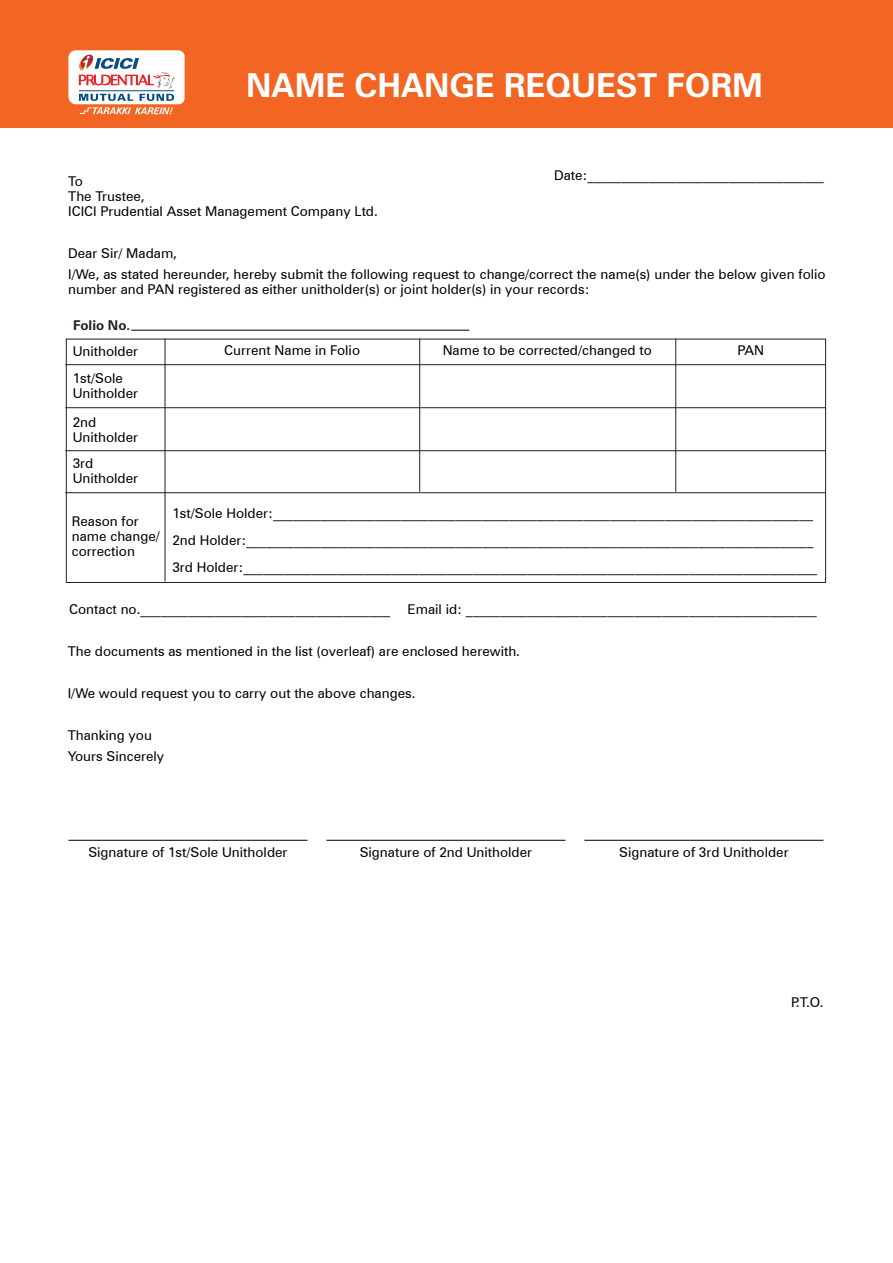
<style>
.page{position:relative;width:893px;height:1263px;background:#fff}
.page>*{position:absolute;margin:0;border:0;box-sizing:border-box;transform-origin:0 0}
.t1{font:700 33px "Zurich BT";color:#fff}
.t2{font:13.5px/15px "Zurich BT";color:#010101}
.t3{font:700 13.5px "Zurich BT";color:#231f20}
</style>
<div class="page">
<div style="left:0;top:0;width:893px;height:128px;background:#f26522"></div>
<svg style="left:68px;top:50px;width:117px;height:64px;background:#e3cac5"></svg>
<div style="left:66px;top:339px;width:760px;height:244px;border:1px solid #231f20"></div>
<hr style="left:419px;top:338px;width:1px;height:154px;background:#231f20">
<hr style="left:165px;top:338px;width:1px;height:243px;background:#231f20">
<hr style="left:675px;top:338px;width:1px;height:154px;background:#231f20">
<hr style="left:65px;top:364px;width:761px;height:1px;background:#231f20">
<hr style="left:65px;top:407px;width:761px;height:1px;background:#231f20">
<hr style="left:65px;top:450px;width:761px;height:1px;background:#231f20">
<hr style="left:65px;top:492px;width:761px;height:1px;background:#231f20">
<hr style="left:68px;top:840px;width:239px;height:1px;background:#010101">
<hr style="left:326px;top:840px;width:239px;height:1px;background:#010101">
<hr style="left:584px;top:840px;width:239px;height:1px;background:#010101">
<hr style="left:131px;top:330px;width:338px;height:1px;background:#010101">
<h1 class="t1" style="left:246px;top:65px;width:518px">NAME CHANGE REQUEST FORM</h1>
<p class="t2" style="left:554px;top:168px;width:271px">Date:___________________________________</p>
<p class="t2" style="left:68px;top:173px;width:311px">To<br>The Trustee,<br>ICICI Prudential Asset Management Company Ltd.</p>
<p class="t2" style="left:68px;top:242px;width:759px;line-height:21px">Dear Sir/ Madam,<br>I/We, as stated hereunder, hereby submit the following request to change/correct the name(s) under the below given folio</p>
<p class="t2" style="left:68px;top:281px;width:523px">number and PAN registered as either unitholder(s) or joint holder(s) in your records:</p>
<p class="t3" style="left:73px;top:316px;width:59px">Folio No.</p>
<p class="t2" style="left:73px;top:344px;width:67px">Unitholder</p>
<p class="t2" style="left:73px;top:371px;width:67px">1st/Sole<br>Unitholder</p>
<p class="t2" style="left:224px;top:343px;width:137px">Current Name in Folio</p>
<p class="t2" style="left:443px;top:343px;width:211px">Name to be corrected/changed to</p>
<p class="t2" style="left:737px;top:343px;width:28px">PAN</p>
<p class="t2" style="left:73px;top:415px;width:67px">2nd<br>Unitholder</p>
<p class="t2" style="left:73px;top:456px;width:67px">3rd<br>Unitholder</p>
<p class="t2" style="left:72px;top:514px;width:90px">Reason for name change/ correction</p>
<p class="t2" style="left:172px;top:500px;width:646px;line-height:27px">1st/Sole Holder:________________________________________________________________________________<br>2nd Holder:____________________________________________________________________________________<br>3rd Holder:_____________________________________________________________________________________</p>
<p class="t2" style="left:69px;top:601px;width:322px">Contact no._____________________________________</p>
<p class="t2" style="left:408px;top:601px;width:411px">Email id: ____________________________________________________</p>
<p class="t2" style="left:68px;top:644px;width:454px">The documents as mentioned in the list (overleaf) are enclosed herewith.</p>
<p class="t2" style="left:68px;top:686px;width:349px">I/We would request you to carry out the above changes.</p>
<p class="t2" style="left:68px;top:725px;width:98px;line-height:21px">Thanking you<br>Yours Sincerely</p>
<p class="t2" style="left:88px;top:845px;width:201px">Signature of 1st/Sole Unitholder</p>
<p class="t2" style="left:360px;top:845px;width:174px">Signature of 2nd Unitholder</p>
<p class="t2" style="left:619px;top:845px;width:171px">Signature of 3rd Unitholder</p>
<p class="t2" style="left:791px;top:995px;width:34px">P.T.O.</p>
</div>
